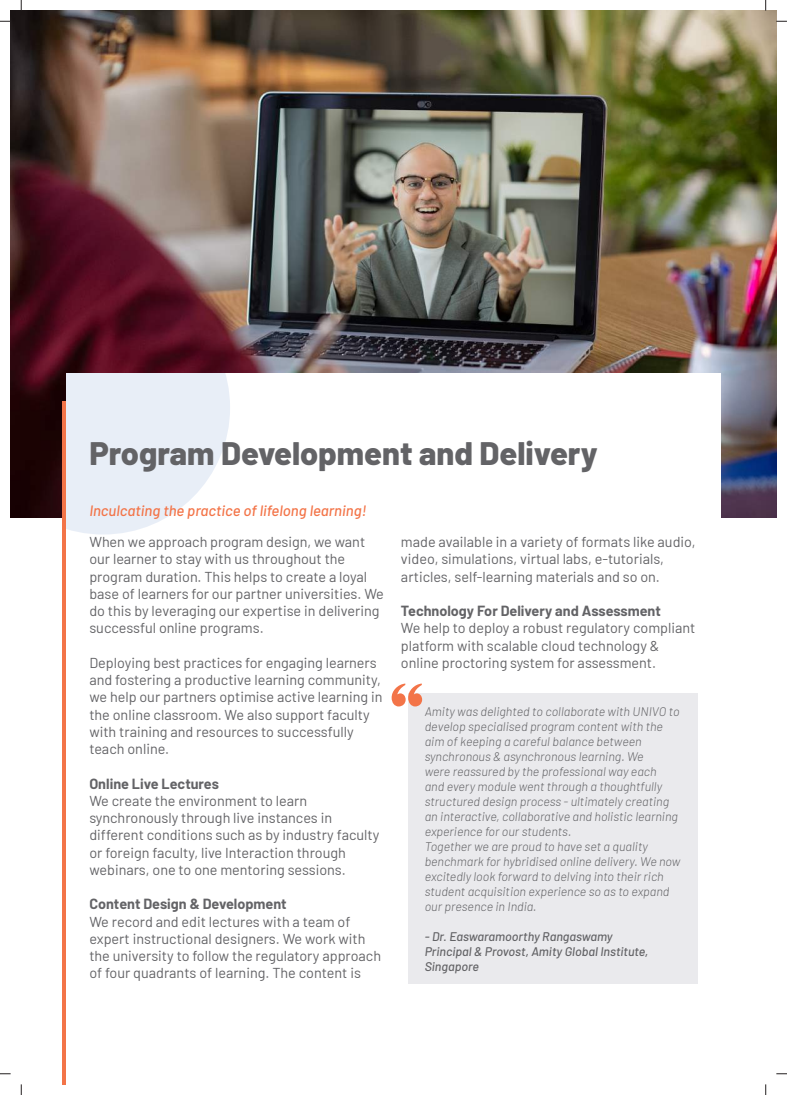
<style>
.page{position:relative;width:787px;height:1095px;background:#fff}
.page>*{position:absolute;margin:0;border:0;box-sizing:border-box;transform-origin:0 0}
.t1{font:800 32.5px "Barlow";color:#636366}
.t2{font:italic 500 15px "Barlow";color:#f37448}
.t3{font:14.38px/17.2px "Barlow";color:#636366}
.t4{font:700 14.38px "Barlow";color:#636366}
.t5{font:italic 300 12.5px/15px "Barlow";color:#636366}
.t6{font:italic 500 12.5px/15px "Barlow";color:#636366}
</style>
<div class="page">
<img style="left:11px;top:11px;width:765px;height:507px">
<div style="left:66px;top:373px;width:654px;height:711px;background:#fff"></div>
<svg style="left:66px;top:373px;width:164px;height:161px;background:#eaf0f8"></svg>
<div style="left:408px;top:693px;width:289px;height:291px;background:#e4e4e8"></div>
<svg style="left:391px;top:684px;width:31px;height:22px"></svg>
<h1 class="t1" style="left:89px;top:429px;width:510px">Program Development and Delivery</h1>
<p class="t2" style="left:89px;top:499px;width:278px">Inculcating the practice of lifelong learning!</p>
<p class="t3" style="left:401px;top:532px;width:296px">made available in a variety of formats like audio, video, simulations, virtual labs, e-tutorials, articles, self-learning materials and so on.</p>
<p class="t4" style="left:401px;top:600px;width:261px">Technology For Delivery and Assessment</p>
<p class="t3" style="left:401px;top:618px;width:296px">We help to deploy a robust regulatory compliant platform with scalable cloud technology &amp; online proctoring system for assessment.</p>
<p class="t5" style="left:425px;top:703px;width:257px">Amity was delighted to collaborate with UNIVO to develop specialised program content with the aim of keeping a careful balance between synchronous &amp; asynchronous learning. We<br>were reassured by the professional way each<br>and every module went through a thoughtfully structured design process - ultimately creating an interactive, collaborative and holistic learning experience for our students.<br>Together we are proud to have set a quality benchmark for hybridised online delivery. We now excitedly look forward to delving into their rich student acquisition experience so as to expand our presence in India.</p>
<p class="t6" style="left:425px;top:928px;width:225px">- Dr. Easwaramoorthy Rangaswamy<br>Principal &amp; Provost, Amity Global Institute,<br>Singapore</p>
<p class="t3" style="left:89px;top:532px;width:296px">When we approach program design, we want our learner to stay with us throughout the program duration. This helps to create a loyal base of learners for our partner universities. We do this by leveraging our expertise in delivering successful online programs.</p>
<p class="t3" style="left:89px;top:653px;width:295px">Deploying best practices for engaging learners and fostering a productive learning community, we help our partners optimise active learning in the online classroom. We also support faculty with training and resources to successfully teach online.</p>
<p class="t4" style="left:89px;top:773px;width:131px">Online Live Lectures</p>
<p class="t3" style="left:89px;top:791px;width:291px">We create the environment to learn synchronously through live instances in different conditions such as by industry faculty or foreign faculty, live Interaction through webinars, one to one mentoring sessions.</p>
<p class="t4" style="left:89px;top:894px;width:199px">Content Design &amp; Development</p>
<p class="t3" style="left:89px;top:912px;width:293px">We record and edit lectures with a team of expert instructional designers. We work with the university to follow the regulatory approach of four quadrants of learning. The content is</p>
</div>
